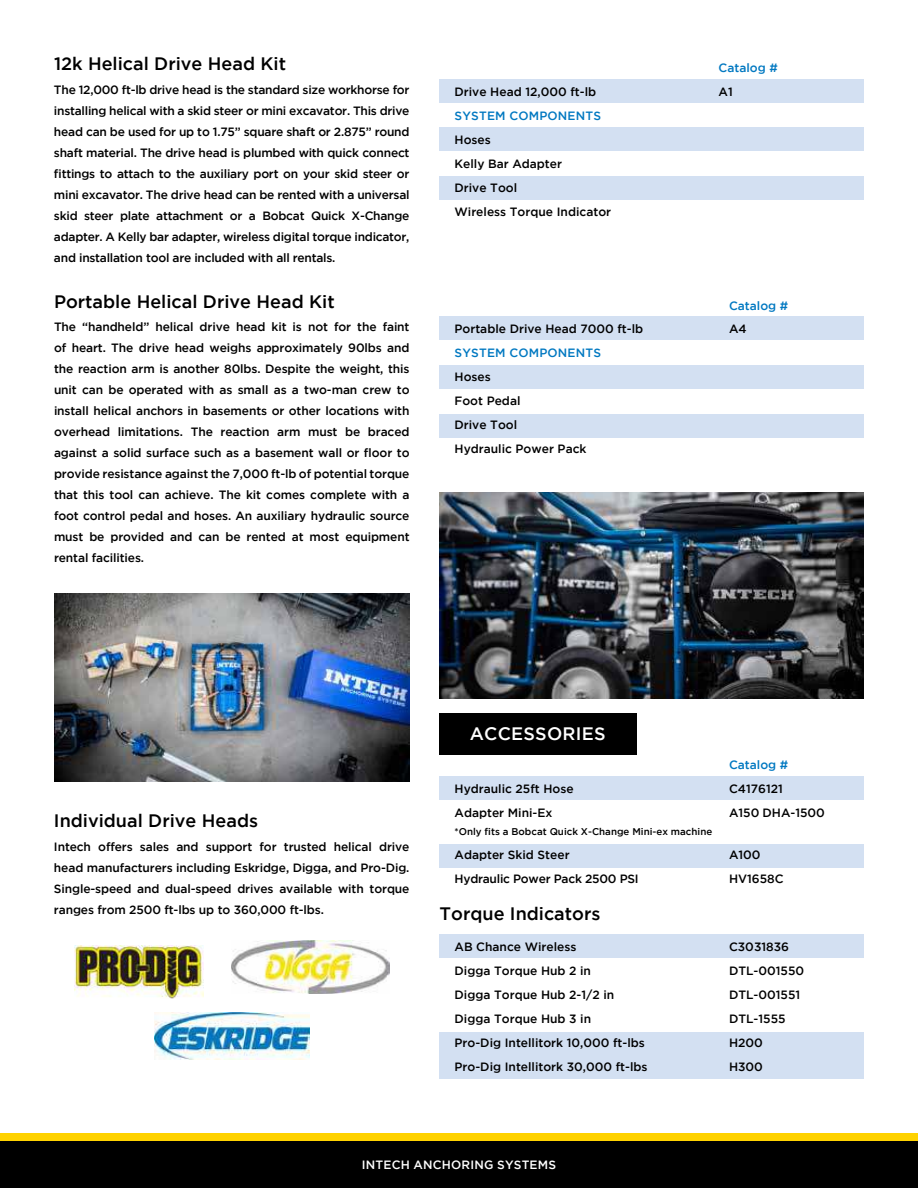
<style>
.page{position:relative;width:918px;height:1188px;background:#fff}
.page>*{position:absolute;margin:0;border:0;box-sizing:border-box;transform-origin:0 0}
.t1{font:500 18px "Gotham";color:#000}
.t2{font:500 18px "Gotham";letter-spacing:.015em;color:#fff}
.t3{font:500 12px/21px "Gotham";color:#000}
.t4{font:500 12px "Gotham";letter-spacing:.015em;color:#0078c1}
.t5{font:500 12px/24px "Gotham";letter-spacing:-.02em;color:#000}
.t6{font:500 12px "Gotham";letter-spacing:.015em;color:#fff}
.t7{font:500 9.75px "Gotham";color:#000}
</style>
<div class="page">
<div style="left:440px;top:1032px;width:424px;height:47px;background:#d3e0f2"></div>
<div style="left:440px;top:934px;width:424px;height:24px;background:#d3e0f2"></div>
<div style="left:440px;top:844px;width:424px;height:24px;background:#d3e0f2"></div>
<div style="left:440px;top:365px;width:424px;height:24px;background:#d3e0f2"></div>
<div style="left:440px;top:414px;width:424px;height:24px;background:#d3e0f2"></div>
<div style="left:440px;top:316px;width:424px;height:24px;background:#d3e0f2"></div>
<div style="left:440px;top:713px;width:197px;height:41px;background:#000"></div>
<div style="left:440px;top:776px;width:424px;height:24px;background:#d3e0f2"></div>
<img style="left:54px;top:593px;width:356px;height:188px">
<img style="left:440px;top:492px;width:424px;height:206px">
<div style="left:440px;top:127px;width:424px;height:24px;background:#d3e0f2"></div>
<div style="left:440px;top:176px;width:424px;height:24px;background:#d3e0f2"></div>
<div style="left:440px;top:79px;width:424px;height:24px;background:#d3e0f2"></div>
<img style="left:74px;top:945px;width:130px;height:54px">
<img style="left:231px;top:941px;width:158px;height:52px">
<img style="left:154px;top:1013px;width:155px;height:47px">
<div style="left:0;top:1135px;width:918px;height:53px;background:#000"></div>
<div style="left:0;top:1134px;width:918px;height:7px;background:#ffd200"></div>
<h1 class="t1" style="left:54px;top:56px;width:234px">12k Helical Drive Head Kit</h1>
<p class="t4" style="left:719px;top:63px;width:61px">Catalog #</p>
<p class="t3" style="left:54px;top:80px;width:357px;text-align:justify">The 12,000 ft-lb drive head is the standard size workhorse for installing helical with a skid steer or mini excavator. This drive head can be used for up to 1.75” square shaft or 2.875” round shaft material. The drive head is plumbed with quick connect fittings to attach to the auxiliary port on your skid steer or mini excavator. The drive head can be rented with a universal skid steer plate attachment or a Bobcat Quick X-Change adapter. A Kelly bar adapter, wireless digital torque indicator, and installation tool are included with all rentals.</p>
<p class="t3" style="left:719px;top:82px;width:16px">A1</p>
<p class="t3" style="left:455px;top:82px;width:143px">Drive Head 12,000 ft-lb</p>
<p class="t4" style="left:455px;top:110px;width:148px">SYSTEM COMPONENTS</p>
<p class="t3" style="left:455px;top:128px;width:158px;line-height:24px">Hoses<br>Kelly Bar Adapter<br>Drive Tool<br>Wireless Torque Indicator</p>
<h1 class="t1" style="left:54px;top:293px;width:282px">Portable Helical Drive Head Kit</h1>
<p class="t4" style="left:729px;top:300px;width:61px">Catalog #</p>
<p class="t3" style="left:54px;top:317px;width:357px;text-align:justify">The “handheld” helical drive head kit is not for the faint of heart. The drive head weighs approximately 90lbs and the reaction arm is another 80lbs. Despite the weight, this unit can be operated with as small as a two-man crew to install helical anchors in basements or other locations with overhead limitations. The reaction arm must be braced against a solid surface such as a basement wall or floor to provide resistance against the 7,000 ft-lb of potential torque that this tool can achieve. The kit comes complete with a foot control pedal and hoses. An auxiliary hydraulic source must be provided and can be rented at most equipment rental facilities.</p>
<p class="t3" style="left:729px;top:319px;width:19px">A4</p>
<p class="t3" style="left:455px;top:319px;width:190px">Portable Drive Head 7000 ft-lb</p>
<p class="t4" style="left:455px;top:348px;width:148px">SYSTEM COMPONENTS</p>
<p class="t3" style="left:455px;top:366px;width:133px;line-height:24px">Hoses<br>Foot Pedal<br>Drive Tool<br>Hydraulic Power Pack</p>
<h1 class="t1" style="left:54px;top:813px;width:206px">Individual Drive Heads</h1>
<p class="t3" style="left:54px;top:837px;width:357px;text-align:justify">Intech offers sales and support for trusted helical drive head manufacturers including Eskridge, Digga, and Pro-Dig.<br>Single-speed and dual-speed drives available with torque ranges from 2500 ft-lbs up to 360,000 ft-lbs.</p>
<h1 class="t2" style="left:470px;top:726px;width:138px">ACCESSORIES</h1>
<p class="t3" style="left:455px;top:777px;width:121px;line-height:24px">Hydraulic 25ft Hose<br>Adapter Mini-Ex</p>
<p class="t7" style="left:455px;top:826px;width:259px">*Only fits a Bobcat Quick X-Change Mini-ex machine</p>
<p class="t5" style="left:455px;top:843px;width:186px">Adapter Skid Steer<br>Hydraulic Power Pack 2500 PSI</p>
<p class="t4" style="left:729px;top:760px;width:61px">Catalog #</p>
<p class="t3" style="left:729px;top:777px;width:97px;line-height:24px">C4176121<br>A150 DHA-1500</p>
<p class="t3" style="left:729px;top:843px;width:56px;line-height:24px">A100<br>HV1658C</p>
<h1 class="t1" style="left:440px;top:905px;width:162px">Torque Indicators</h1>
<p class="t3" style="left:455px;top:935px;width:195px;line-height:24px">AB Chance Wireless<br>Digga Torque Hub 2 in<br>Digga Torque Hub 2-1/2 in<br>Digga Torque Hub 3 in<br>Pro-Dig Intellitork 10,000 ft-lbs<br>Pro-Dig Intellitork 30,000 ft-lbs</p>
<p class="t3" style="left:729px;top:935px;width:77px;line-height:24px">C3031836<br>DTL-001550<br>DTL-001551<br>DTL-1555<br>H200<br>H300</p>
<p class="t6" style="left:362px;top:1159px;width:196px">INTECH ANCHORING SYSTEMS</p>
</div>
